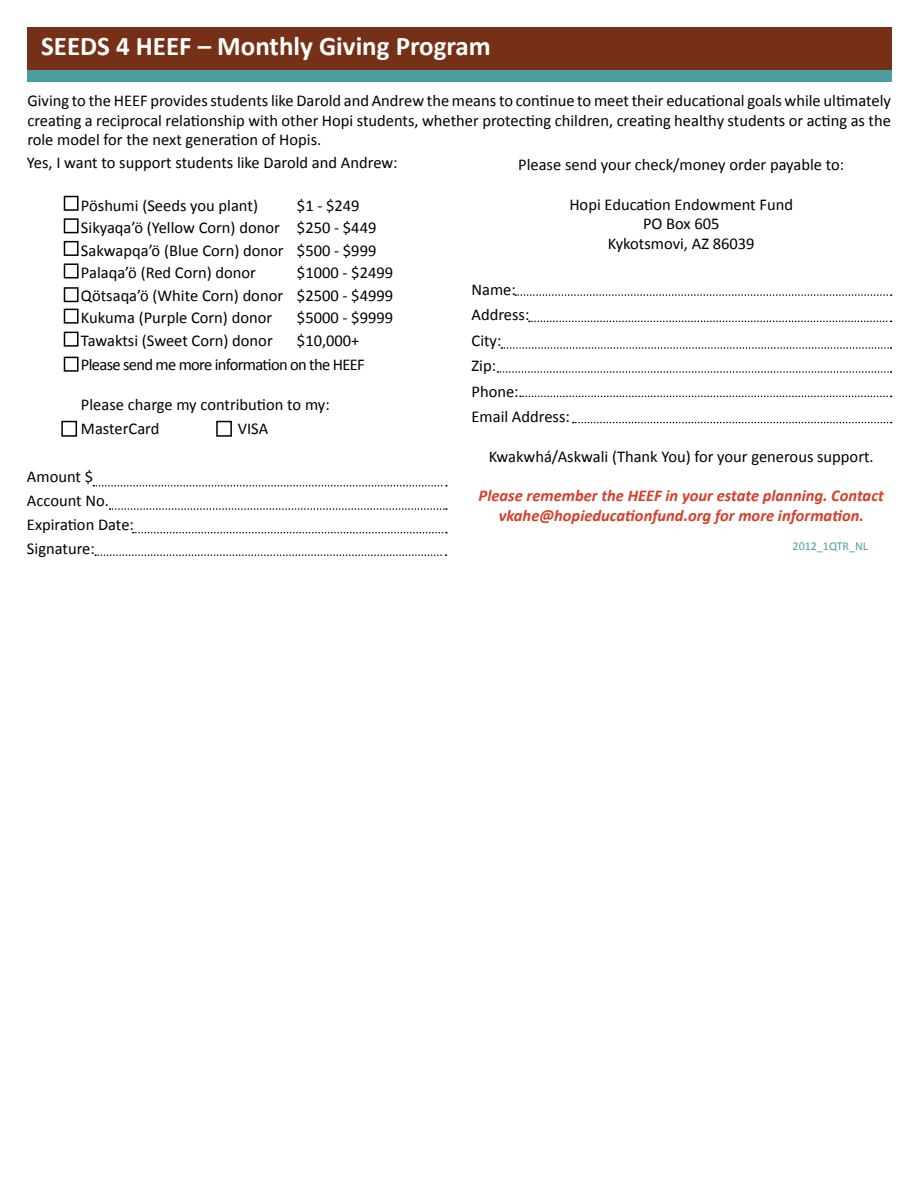
<style>
.page{position:relative;width:918px;height:1188px;background:#fff}
.page>*{position:absolute;margin:0;border:0;box-sizing:border-box;transform-origin:0 0}
.t1{font:700 27px "Calibri";color:#fff}
.t2{font:16.5px/25.5px "Calibri";color:#000}
.t3{font:italic 700 16.5px/19.8px "Calibri";color:#d73d27;text-align:center}
.t4{font:16.5px/24px "Calibri";letter-spacing:-.04em;color:#000}
.t5{font:12px "Calibri";color:#4c9d9e}
</style>
<div class="page">
<div style="left:28px;top:43px;width:864px;height:39px;background:#4c9d9e"></div>
<div style="left:28px;top:27px;width:864px;height:42px;background:#753017"></div>
<div style="left:64px;top:196px;width:15px;height:15px;border:2px solid #000"></div>
<div style="left:64px;top:218px;width:15px;height:15px;border:2px solid #000"></div>
<div style="left:64px;top:241px;width:15px;height:15px;border:2px solid #000"></div>
<div style="left:64px;top:263px;width:15px;height:15px;border:2px solid #000"></div>
<div style="left:64px;top:287px;width:15px;height:15px;border:2px solid #000"></div>
<div style="left:64px;top:309px;width:15px;height:15px;border:2px solid #000"></div>
<div style="left:64px;top:332px;width:15px;height:15px;border:2px solid #000"></div>
<div style="left:64px;top:357px;width:15px;height:15px;border:2px solid #000"></div>
<div style="left:61px;top:421px;width:16px;height:16px;border:2px solid #000"></div>
<div style="left:216px;top:421px;width:16px;height:16px;border:2px solid #000"></div>
<svg style="left:93px;top:485px;width:354px;height:2px"></svg>
<svg style="left:110px;top:508px;width:337px;height:2px"></svg>
<svg style="left:133px;top:532px;width:314px;height:1px"></svg>
<svg style="left:95px;top:554px;width:352px;height:2px"></svg>
<svg style="left:515px;top:294px;width:377px;height:2px"></svg>
<svg style="left:529px;top:321px;width:363px;height:1px"></svg>
<svg style="left:501px;top:347px;width:391px;height:2px"></svg>
<svg style="left:497px;top:371px;width:395px;height:2px"></svg>
<svg style="left:520px;top:396px;width:372px;height:1px"></svg>
<svg style="left:573px;top:422px;width:319px;height:1px"></svg>
<p class="t1" style="left:41px;top:29px;width:451px">SEEDS 4 HEEF – Monthly Giving Program</p>
<p class="t2" style="left:27px;top:90px;width:865px;line-height:19.8px;text-align:justify">Giving to the HEEF provides students like Darold and Andrew the means to continue to meet their educational goals while ultimately creating a reciprocal relationship with other Hopi students, whether protecting children, creating healthy students or acting as the role model for the next generation of Hopis.</p>
<p class="t2" style="left:27px;top:150px;width:372px">Yes, I want to support students like Darold and Andrew:</p>
<p class="t2" style="left:81px;top:193px;width:179px">Pöshumi (Seeds you plant)</p>
<p class="t2" style="left:81px;top:194px;width:297px;line-height:22.5px;text-indent:216px">$1 - $249<br>Sikyaqa’ö (Yellow Corn) donor $250 - $449<br>Sakwapqa’ö (Blue Corn) donor $500 - $999<br>Palaqa’ö (Red Corn) donor</p>
<p class="t2" style="left:81px;top:262px;width:314px;line-height:22.5px;text-align:justify;text-indent:216px">$1000 - $2499<br>Qötsaqa’ö (White Corn) donor $2500 - $4999<br>Kukuma (Purple Corn) donor</p>
<p class="t2" style="left:297px;top:305px;width:98px">$5000 - $9999</p>
<p class="t4" style="left:81px;top:328px;width:285px;text-indent:216px">$10,000+<br>Please send me more information on the HEEF</p>
<p class="t2" style="left:81px;top:393px;width:250px;line-height:24px">Please charge my contribution to my:<br>MasterCard</p>
<p class="t2" style="left:81px;top:328px;width:193px">Tawaktsi (Sweet Corn) donor</p>
<p class="t2" style="left:238px;top:416px;width:32px">VISA</p>
<p class="t2" style="left:27px;top:465px;width:109px;line-height:24px">Amount $<br>Account No.<br>Expiration Date:<br>Signature:</p>
<p class="t2" style="left:518px;top:152px;width:328px">Please send your check/money order payable to:</p>
<p class="t2" style="left:569px;top:194px;width:225px;line-height:19.8px;text-align:center">Hopi Education Endowment Fund<br>PO Box 605<br>Kykotsmovi, AZ 86039</p>
<p class="t2" style="left:472px;top:276px;width:100px">Name:<br>Address:<br>City:<br>Zip:<br>Phone:<br>Email Address:</p>
<p class="t2" style="left:489px;top:443px;width:387px">Kwakwhá/Askwali (Thank You) for your generous support.</p>
<p class="t3" style="left:479px;top:486px;width:407px">Please remember the HEEF in your estate planning. Contact vkahe@hopieducationfund.org for more information.</p>
<p class="t5" style="left:793px;top:538px;width:77px">2012_1QTR_NL</p>
</div>
